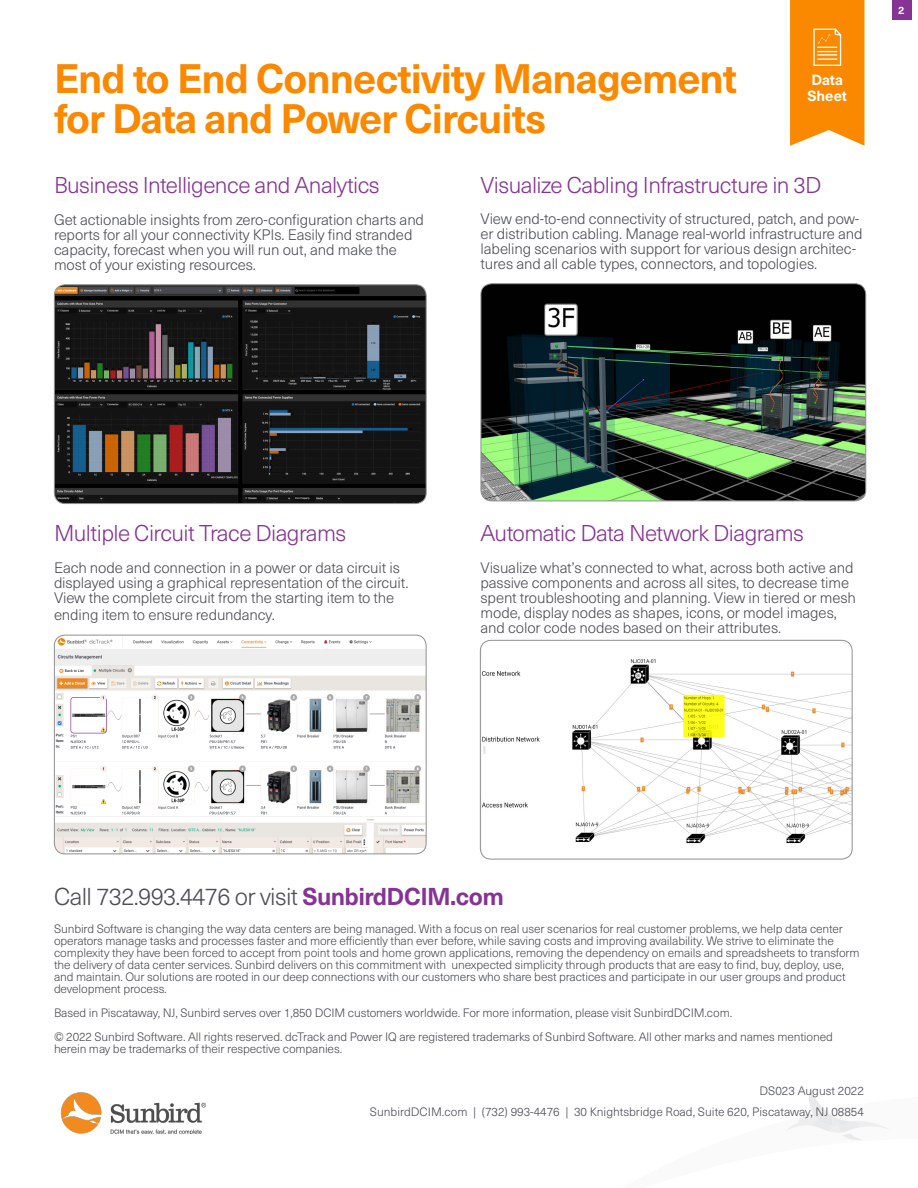
<style>
.page{position:relative;width:918px;height:1188px;background:#fff}
.page>*{position:absolute;margin:0;border:0;box-sizing:border-box;transform-origin:0 0}
.t1{font:700 40.5px "Neue Haas Unica W1 G";letter-spacing:-.025em;color:#fa8900}
.t2{font:300 24px "Neue Haas Unica W1 G";letter-spacing:-.025em;color:#4d4f54}
.t3{font:300 22.5px "Neue Haas Unica W1 G";letter-spacing:-.025em;color:#863494}
.t4{font:300 15px/15px "Neue Haas Unica W1 G";letter-spacing:-.01em;color:#4d4f54}
.t5{font:700 14.55px "Neue Haas Unica W1 G";color:#fff}
.t6{font:300 12px/12px "Neue Haas Unica W1 G";letter-spacing:-.01em;color:#4d4f54}
.t7{font:700 10.5px "Neue Haas Unica W1 G";color:#fff}
.s1{font-weight:700;color:#863494}
</style>
<div class="page">
<svg style="left:786px;top:1090px;width:102px;height:50px"></svg>
<div style="left:892px;top:0;width:19px;height:19px;background:#863494"></div>
<svg style="left:790px;top:0;width:74px;height:146px;background:#fa9214"></svg>
<hr style="left:817px;top:54px;width:20px;height:2px;background:#fff">
<hr style="left:817px;top:58px;width:20px;height:2px;background:#fff">
<img style="left:61px;top:1092px;width:145px;height:42px">
<img style="left:54px;top:286px;width:371px;height:218px">
<div style="left:54px;top:284px;width:373px;height:220px;border:1px solid #8f8f91;border-radius:11px"></div>
<img style="left:480px;top:640px;width:372px;height:219px">
<div style="left:480px;top:640px;width:373px;height:219px;border:1px solid #8f8f91;border-radius:11px"></div>
<img style="left:481px;top:285px;width:385px;height:216px">
<div style="left:481px;top:283px;width:385px;height:218px;border:1px solid #8f8f91;border-radius:11px"></div>
<img style="left:54px;top:635px;width:371px;height:219px">
<div style="left:54px;top:635px;width:373px;height:219px;border:1px solid #8f8f91;border-radius:11px"></div>
<h1 class="t1" style="left:54px;top:48px;width:685px">End to End Connectivity Management</h1>
<h1 class="t1" style="left:54px;top:88px;width:494px">for Data and Power Circuits</h1>
<p class="t5" style="left:812px;top:69px;width:33px">Data</p>
<p class="t5" style="left:807px;top:84px;width:41px">Sheet</p>
<p class="t3" style="left:54px;top:168px;width:327px">Business Intelligence and Analytics</p>
<p class="t4" style="left:54px;top:211px;width:372px">Get actionable insights from zero-configuration charts and reports for all your connectivity KPIs. Easily find stranded capacity, forecast when you will run out, and make the most of your existing resources.</p>
<p class="t3" style="left:481px;top:168px;width:342px">Visualize Cabling Infrastructure in 3D</p>
<p class="t4" style="left:481px;top:211px;width:384px">View end-to-end connectivity of structured, patch, and pow&shy;er distribution cabling. Manage real-world infrastructure and labeling scenarios with support for various design architec&shy;tures and all cable types, connectors, and topologies.</p>
<p class="t7" style="left:898px;top:2px;width:8px">2</p>
<p class="t3" style="left:54px;top:517px;width:294px">Multiple Circuit Trace Diagrams</p>
<p class="t4" style="left:54px;top:560px;width:356px">Each node and connection in a power or data circuit is displayed using a graphical representation of the circuit.<br>View the complete circuit from the starting item to the</p>
<p class="t4" style="left:54px;top:607px;width:222px">ending item to ensure redundancy.</p>
<p class="t3" style="left:481px;top:517px;width:325px">Automatic Data Network Diagrams</p>
<p class="t4" style="left:481px;top:560px;width:377px">Visualize what’s connected to what, across both active and passive components and across all sites, to decrease time spent troubleshooting and planning. View in tiered or mesh mode, display nodes as shapes, icons, or model images, and color code nodes based on their attributes.</p>
<p class="t2" style="left:54px;top:879px;width:451px">Call 732.993.4476 or visit <span class="s1">SunbirdDCIM.com</span></p>
<p class="t6" style="left:54px;top:923px;width:807px">Sunbird Software is changing the way data centers are being managed. With a focus on real user scenarios for real customer problems, we help data center operators manage tasks and processes faster and more efficiently than ever before, while saving costs and improving availability. We strive to eliminate the complexity they have been forced to accept from point tools and home grown applications, removing the dependency on emails and spreadsheets to transform the delivery of data center services. Sunbird delivers on this commitment with unexpected simplicity through products that are easy to find, buy, deploy, use, and maintain. Our solutions are rooted in our deep connections with our customers who share best practices and participate in our user groups and product development process.</p>
<p class="t6" style="left:54px;top:1007px;width:680px">Based in Piscataway, NJ, Sunbird serves over 1,850 DCIM customers worldwide. For more information, please visit SunbirdDCIM.com.</p>
<p class="t6" style="left:54px;top:1031px;width:780px">© 2022 Sunbird Software. All rights reserved. dcTrack and Power IQ are registered trademarks of Sunbird Software. All other marks and names mentioned herein may be trademarks of their respective companies.</p>
<p class="t6" style="left:759px;top:1084px;width:106px">DS023 August 2022</p>
<p class="t6" style="left:370px;top:1105px;width:496px">SunbirdDCIM.com | (732) 993-4476 | 30 Knightsbridge Road, Suite 620, Piscataway, NJ 08854</p>
</div>
